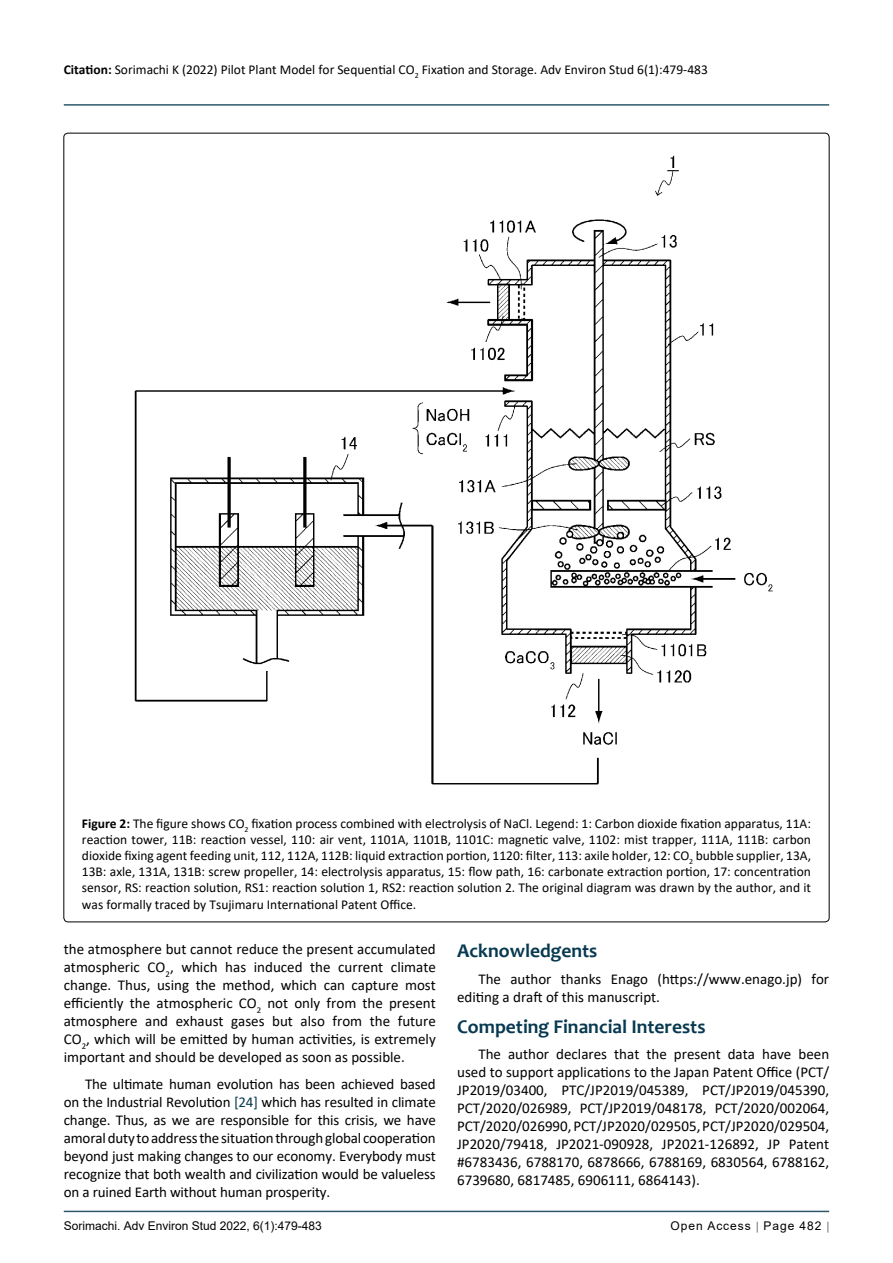
<style>
.page{position:relative;width:893px;height:1263px;background:#fff}
.page>*{position:absolute;margin:0;border:0;box-sizing:border-box;transform-origin:0 0}
.t1{font:700 19.5px "Candara";color:#073950}
.t2{font:15px/18px "Calibri";color:#000;text-align:justify}
.t3{font:13.5px/16.2px "Calibri";color:#000;text-align:justify}
.t4{font:12px "Arial";color:#000}
.t5{font:12px "Arial";letter-spacing:.08em;color:#000}
.s1{font-weight:700}
.s2{color:#073950}
</style>
<div class="page">
<hr style="left:64px;top:1211px;width:765px;height:1px;background:#073950">
<hr style="left:64px;top:104px;width:765px;height:2px;background:#073950">
<img style="left:134px;top:155px;width:639px;height:630px">
<p class="t3" style="left:64px;top:61px;width:646px"><span class="s1">Citation:</span> Sorimachi K (2022) Pilot Plant Model for Sequential CO<sub>2</sub> Fixation and Storage. Adv Environ Stud 6(1):479-483</p>
<p class="t3" style="left:82px;top:815px;width:731px"><span class="s1">Figure 2:</span> The figure shows CO<sub>2</sub> fixation process combined with electrolysis of NaCl. Legend: 1: Carbon dioxide fixation apparatus, 11A: reaction tower, 11B: reaction vessel, 110: air vent, 1101A, 1101B, 1101C: magnetic valve, 1102: mist trapper, 111A, 111B: carbon dioxide fixing agent feeding unit, 112, 112A, 112B: liquid extraction portion, 1120: filter, 113: axile holder, 12: CO<sub>2</sub> bubble supplier, 13A, 13B: axle, 131A, 131B: screw propeller, 14: electrolysis apparatus, 15: flow path, 16: carbonate extraction portion, 17: concentration sensor, RS: reaction solution, RS1: reaction solution 1, RS2: reaction solution 2. The original diagram was drawn by the author, and it was formally traced by Tsujimaru International Patent Office.</p>
<h1 class="t1" style="left:457px;top:939px;width:142px">Acknowledgents</h1>
<p class="t2" style="left:457px;top:969px;width:374px;text-indent:21px">The author thanks Enago (https://www.enago.jp) for editing a draft of this manuscript.</p>
<h1 class="t1" style="left:457px;top:1014px;width:250px">Competing Financial Interests</h1>
<p class="t2" style="left:457px;top:1045px;width:374px;text-indent:21px">The author declares that the present data have been used to support applications to the Japan Patent Office (PCT/ JP2019/03400, PTC/JP2019/045389, PCT/JP2019/045390, PCT/2020/026989, PCT/JP2019/048178, PCT/2020/002064, PCT/2020/026990, PCT/JP2020/029505, PCT/JP2020/029504, JP2020/79418, JP2021-090928, JP2021-126892, JP Patent #6783436, 6788170, 6878666, 6788169, 6830564, 6788162, 6739680, 6817485, 6906111, 6864143).</p>
<p class="t2" style="left:64px;top:940px;width:374px">the atmosphere but cannot reduce the present accumulated atmospheric CO<sub>2</sub>, which has induced the current climate change. Thus, using the method, which can capture most efficiently the atmospheric CO<sub>2</sub> not only from the present atmosphere and exhaust gases but also from the future CO<sub>2</sub>, which will be emitted by human activities, is extremely important and should be developed as soon as possible.</p>
<p class="t2" style="left:64px;top:1074px;width:374px;text-indent:21px">The ultimate human evolution has been achieved based on the Industrial Revolution <span class="s2">[24]</span> which has resulted in climate change. Thus, as we are responsible for this crisis, we have amoral duty to address the situation through global cooperation beyond just making changes to our economy. Everybody must recognize that both wealth and civilization would be valueless on a ruined Earth without human prosperity.</p>
<p class="t4" style="left:64px;top:1217px;width:260px">Sorimachi. Adv Environ Stud 2022, 6(1):479-483</p>
<p class="t5" style="left:670px;top:1217px;width:152px">Open Access Page 482</p>
</div>
